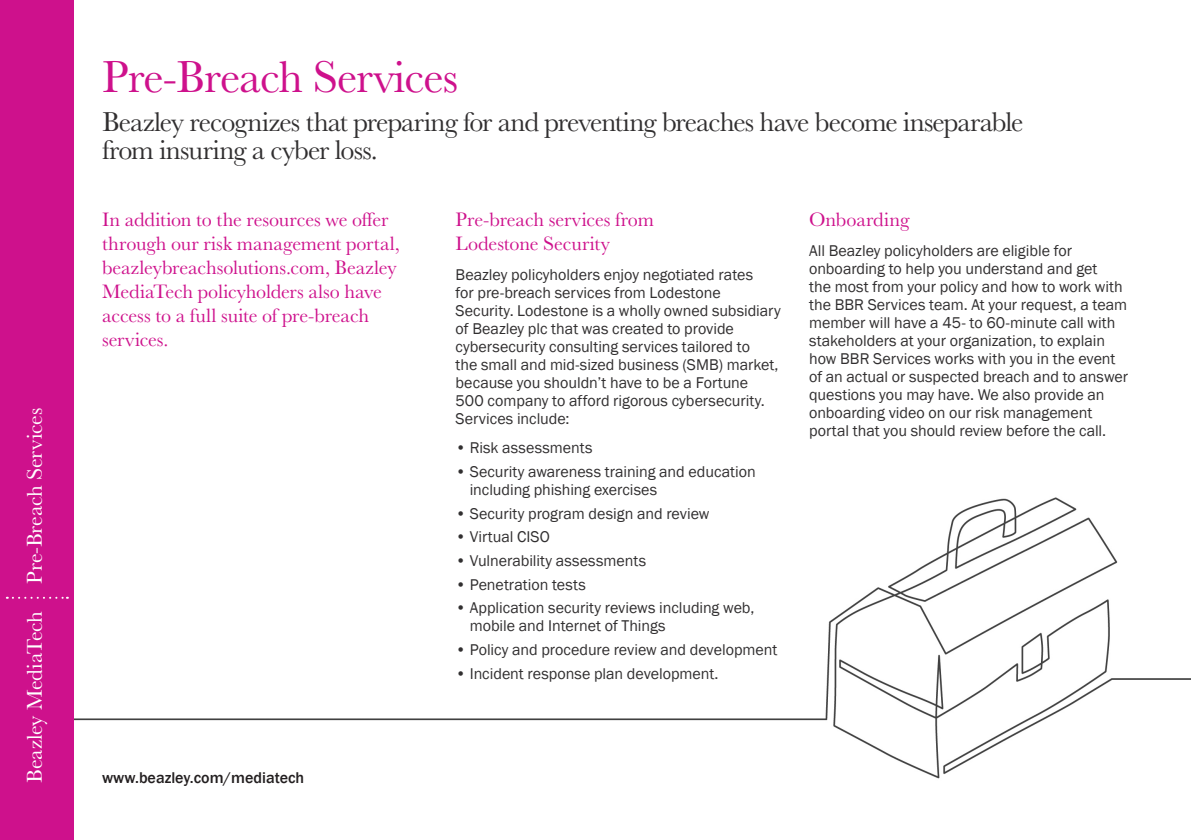
<style>
.page{position:relative;width:1191px;height:840px;background:#fff}
.page>*{position:absolute;margin:0;border:0;box-sizing:border-box;transform-origin:0 0}
.t1{font:46px "Baskerville URW";letter-spacing:-.02em;color:#ce118c}
.t2{font:28px/28px "Baskerville URW";letter-spacing:-.03em;color:#312f30}
.t3{font:22px "Baskerville URW";letter-spacing:-.01em;color:#fff}
._01_Intro___Headings{font:20px/24px "Baskerville URW";letter-spacing:-.005em;color:#ce118c}
.t4{font:16px/18px "Franklin Gothic";color:#312f30}
.t5{font:500 16px "Franklin Gothic";color:#231f20}
</style>
<div class="page">
<img style="left:74px;top:497px;width:1117px;height:282px">
<div style="left:0;top:0;width:74px;height:839px;background:#ce118c"></div>
<svg style="left:7px;top:596px;width:61px;height:2px"></svg>
<p class="t3" style="left:22px;top:583px;width:177px;rotate:-90deg">Pre-Breach Services</p>
<p class="t3" style="left:22px;top:782px;width:174px;rotate:-90deg">Beazley MediaTech</p>
<p class="t1" style="left:102px;top:50px;width:358px">Pre-Breach Services</p>
<p class="t2" style="left:102px;top:108px;width:923px">Beazley recognizes that preparing for and preventing breaches have become inseparable from insuring a cyber loss.</p>
<p class="_01_Intro___Headings" style="left:102px;top:208px;width:299px">In addition to the resources we offer through our risk management portal, beazleybreachsolutions.com, Beazley<br>MediaTech policyholders also have access to a full suite of pre-breach services.</p>
<p class="_01_Intro___Headings" style="left:455px;top:208px;width:200px">Pre-breach services from<br>Lodestone Security</p>
<p class="t4" style="left:455px;top:265px;width:327px">Beazley policyholders enjoy negotiated rates<br>for pre-breach services from Lodestone Security. Lodestone is a wholly owned subsidiary of Beazley plc that was created to provide cybersecurity consulting services tailored to<br>the small and mid-sized business (SMB) market, because you shouldn’t have to be a Fortune<br>500 company to afford rigorous cybersecurity.<br>Services include:</p>
<p class="t4" style="left:455px;top:439px;width:138px">• Risk assessments</p>
<p class="t4" style="left:470px;top:462px;width:287px;text-indent:-14px">• Security awareness training and education including phishing exercises</p>
<p class="t4" style="left:455px;top:504px;width:255px">• Security program design and review</p>
<p class="t4" style="left:455px;top:528px;width:96px">• Virtual CISO</p>
<p class="t4" style="left:455px;top:551px;width:192px">• Vulnerability assessments</p>
<p class="t4" style="left:455px;top:575px;width:132px">• Penetration tests</p>
<p class="t4" style="left:470px;top:599px;width:286px;text-indent:-14px">• Application security reviews including web, mobile and Internet of Things</p>
<p class="t4" style="left:455px;top:640px;width:323px">• Policy and procedure review and development</p>
<p class="t4" style="left:455px;top:664px;width:264px">• Incident response plan development.</p>
<p class="_01_Intro___Headings" style="left:809px;top:208px;width:102px">Onboarding</p>
<p class="t4" style="left:809px;top:241px;width:320px">All Beazley policyholders are eligible for onboarding to help you understand and get<br>the most from your policy and how to work with the BBR Services team. At your request, a team member will have a 45- to 60-minute call with stakeholders at your organization, to explain how BBR Services works with you in the event of an actual or suspected breach and to answer questions you may have. We also provide an onboarding video on our risk management portal that you should review before the call.</p>
<p class="t5" style="left:102px;top:767px;width:204px">www.beazley.com/mediatech</p>
</div>
